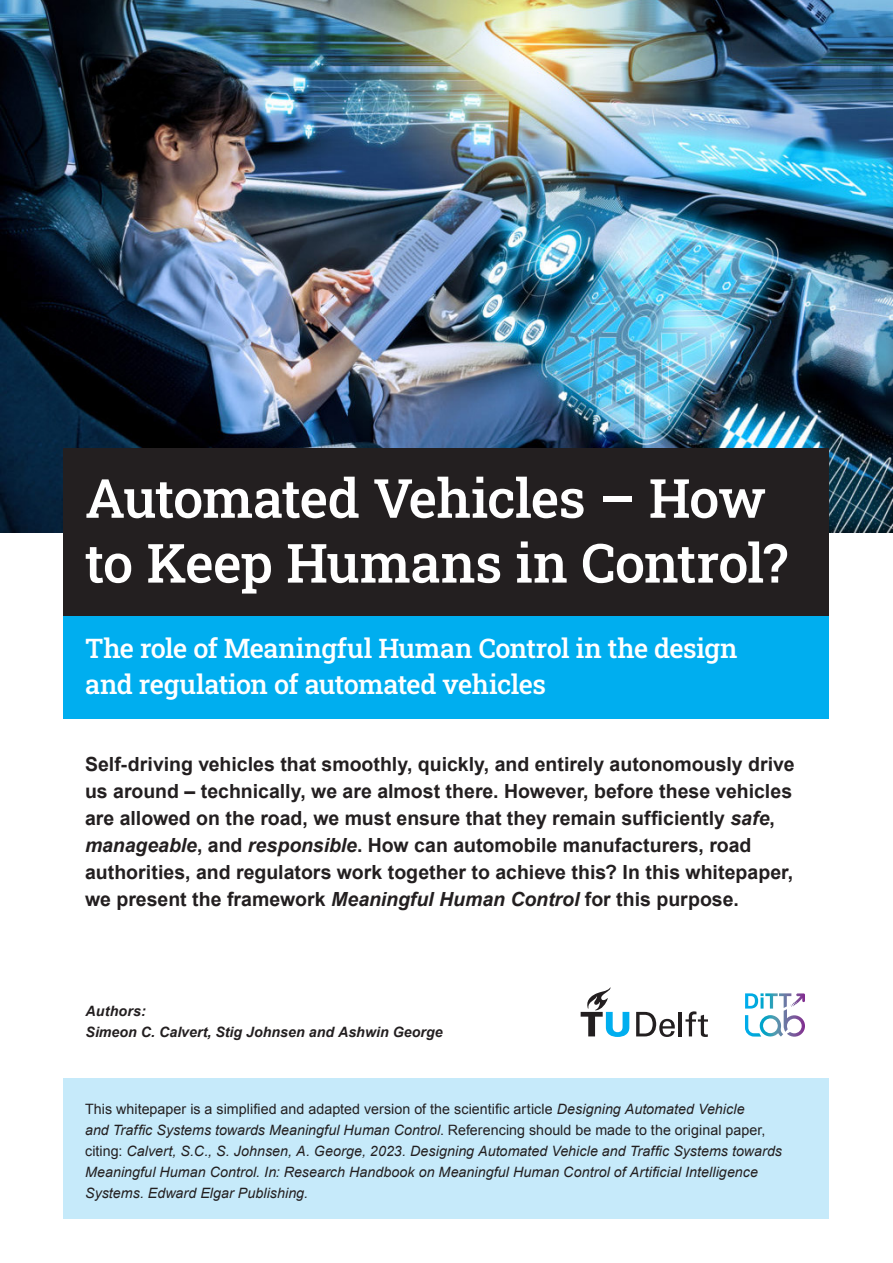
<style>
.page{position:relative;width:893px;height:1263px;background:#fff}
.page>*{position:absolute;margin:0;border:0;box-sizing:border-box;transform-origin:0 0}
.t1{font:500 54px/64.8px "Roboto Slab";letter-spacing:-.02em;color:#fff}
.t2{font:500 27px/36px "Roboto Slab";letter-spacing:-.02em;color:#fff}
.body{font:700 19.5px/27px "Arial";color:#231f20}
.body-2{font:italic 14.25px/21px "Arial";letter-spacing:.005em;color:#231f20}
.body-3{font:italic 700 14.25px/21px "Arial";color:#231f20}
.s1{font-style:italic}
.s2{font-style:normal}
</style>
<div class="page">
<img style="left:0;top:0;width:893px;height:532px">
<div style="left:64px;top:448px;width:765px;height:169px;background:#231f20"></div>
<div style="left:64px;top:617px;width:765px;height:102px;background:#00aeef"></div>
<div style="left:64px;top:1078px;width:765px;height:141px;background:#c6eafa"></div>
<img style="left:745px;top:993px;width:60px;height:44px">
<hr style="left:679px;top:1012px;width:3px;height:24px;background:#231f20">
<svg style="left:581px;top:987px;width:48px;height:50px"></svg>
<svg style="left:685px;top:1011px;width:23px;height:26px"></svg>
<svg style="left:636px;top:1012px;width:39px;height:25px"></svg>
<p class="t1" style="left:85px;top:464px;width:704px">Automated Vehicles – How to Keep Humans in Control?</p>
<p class="t2" style="left:85px;top:629px;width:654px">The role of Meaningful Human Control in the design and regulation of automated vehicles</p>
<p class="body" style="left:85px;top:751px;width:711px">Self-driving vehicles that smoothly, quickly, and entirely autonomously drive us around – technically, we are almost there. However, before these vehicles are allowed on the road, we must ensure that they remain sufficiently <span class="s1">safe</span>, <span class="s1">manageable</span>, and <span class="s1">responsible</span>. How can automobile manufacturers, road authorities, and regulators work together to achieve this? In this whitepaper, we present the framework <span class="s1">Meaningful Human Control</span> for this purpose.</p>
<p class="body-3" style="left:85px;top:1001px;width:359px">Authors:<br>Simeon C. Calvert, Stig Johnsen and Ashwin George</p>
<p class="body-2" style="left:85px;top:1098px;width:698px"><span class="s2">This whitepaper is a simplified and adapted version of the scientific article</span> Designing Automated Vehicle<br>and Traffic Systems towards Meaningful Human Control<span class="s2">. Referencing should be made to the original paper, citing:</span> Calvert, S.C., S. Johnsen, A. George, 2023. Designing Automated Vehicle and Traffic Systems towards Meaningful Human Control. In: Research Handbook on Meaningful Human Control of Artificial Intelligence Systems. Edward Elgar Publishing.</p>
</div>
